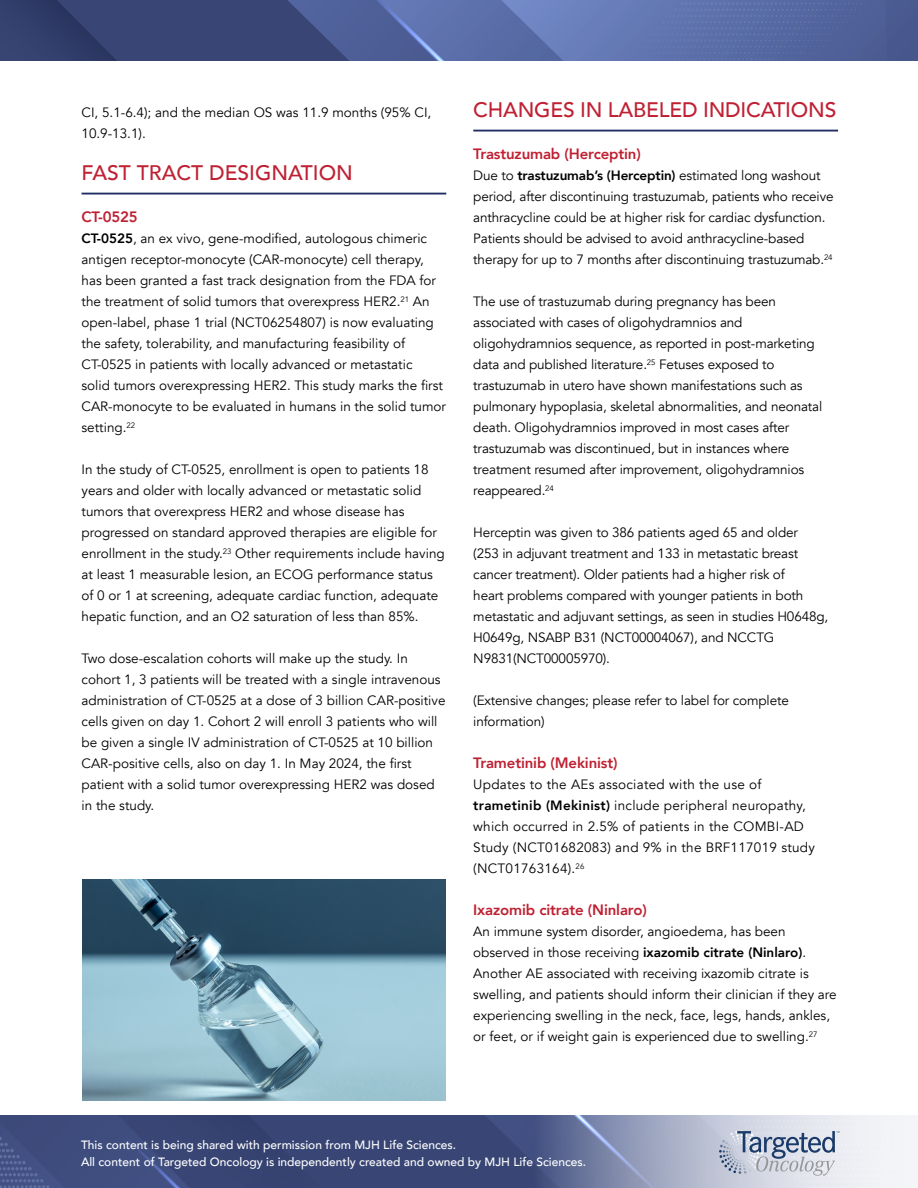
<style>
.page{position:relative;width:918px;height:1188px;background:#fff}
.page>*{position:absolute;margin:0;border:0;box-sizing:border-box;transform-origin:0 0}
.t1{font:500 21px "Avenir";letter-spacing:-.01em;color:#bf2133}
.t2{font:800 15px "Avenir";letter-spacing:-.01em;color:#bf2133}
.t3{font:13.5px/21px "Avenir";color:#000}
.t4{font:13.5px/21px "Avenir";letter-spacing:.02em;color:#000}
.t5{font:500 12px/16.5px "Avenir";color:#fff}
.s1{font-weight:800}
</style>
<div class="page">
<img style="left:0;top:0;width:918px;height:61px">
<img style="left:0;top:1115px;width:531px;height:73px">
<svg style="left:531px;top:1115px;width:386px;height:73px"></svg>
<svg style="left:719px;top:1130px;width:120px;height:46px;background:#b8bfcf"></svg>
<hr style="left:82px;top:193px;width:364px;height:2px;background:#212e63">
<hr style="left:473px;top:130px;width:365px;height:2px;background:#212e63">
<img style="left:82px;top:879px;width:364px;height:221px">
<p class="t3" style="left:82px;top:102px;width:351px">CI, 5.1-6.4); and the median OS was 11.9 months (95% CI,<br>10.9-13.1).</p>
<h1 class="t1" style="left:82px;top:155px;width:273px">FAST TRACT DESIGNATION</h1>
<p class="t2" style="left:82px;top:205px;width:58px">CT-0525</p>
<p class="t3" style="left:82px;top:228px;width:366px"><span class="s1">CT-0525</span>, an ex vivo, gene-modified, autologous chimeric antigen receptor-monocyte (CAR-monocyte) cell therapy, has been granted a fast track designation from the FDA for the treatment of solid tumors that overexpress HER2.<sup>21</sup> An open-label, phase 1 trial (NCT06254807) is now evaluating the safety, tolerability, and manufacturing feasibility of CT-0525 in patients with locally advanced or metastatic<br>solid tumors overexpressing HER2. This study marks the first CAR-monocyte to be evaluated in humans in the solid tumor setting.<sup>22</sup></p>
<p class="t3" style="left:82px;top:459px;width:365px">In the study of CT-0525, enrollment is open to patients 18 years and older with locally advanced or metastatic solid tumors that overexpress HER2 and whose disease has progressed on standard approved therapies are eligible for enrollment in the study.<sup>23</sup> Other requirements include having at least 1 measurable lesion, an ECOG performance status of 0 or 1 at screening, adequate cardiac function, adequate hepatic function, and an O2 saturation of less than 85%.</p>
<p class="t3" style="left:82px;top:648px;width:365px">Two dose-escalation cohorts will make up the study. In cohort 1, 3 patients will be treated with a single intravenous administration of CT-0525 at a dose of 3 billion CAR-positive cells given on day 1. Cohort 2 will enroll 3 patients who will be given a single IV administration of CT-0525 at 10 billion CAR-positive cells, also on day 1. In May 2024, the first patient with a solid tumor overexpressing HER2 was dosed in the study.</p>
<h1 class="t1" style="left:473px;top:92px;width:365px">CHANGES IN LABELED INDICATIONS</h1>
<p class="t2" style="left:473px;top:142px;width:169px">Trastuzumab (Herceptin)</p>
<p class="t3" style="left:473px;top:165px;width:362px">Due to <span class="s1">trastuzumab’s (Herceptin)</span> estimated long washout period, after discontinuing trastuzumab, patients who receive anthracycline could be at higher risk for cardiac dysfunction.<br>Patients should be advised to avoid anthracycline-based therapy for up to 7 months after discontinuing trastuzumab.<sup>24</sup></p>
<p class="t3" style="left:473px;top:291px;width:351px">The use of trastuzumab during pregnancy has been associated with cases of oligohydramnios and oligohydramnios sequence, as reported in post-marketing data and published literature.<sup>25</sup> Fetuses exposed to trastuzumab in utero have shown manifestations such as pulmonary hypoplasia, skeletal abnormalities, and neonatal death. Oligohydramnios improved in most cases after trastuzumab was discontinued, but in instances where treatment resumed after improvement, oligohydramnios reappeared.<sup>24</sup></p>
<p class="t3" style="left:473px;top:522px;width:357px">Herceptin was given to 386 patients aged 65 and older<br>(253 in adjuvant treatment and 133 in metastatic breast cancer treatment). Older patients had a higher risk of<br>heart problems compared with younger patients in both metastatic and adjuvant settings, as seen in studies H0648g, H0649g, NSABP B31 (NCT00004067), and NCCTG N9831(NCT00005970).</p>
<p class="t3" style="left:473px;top:690px;width:317px">(Extensive changes; please refer to label for complete information)</p>
<p class="t2" style="left:473px;top:751px;width:146px">Trametinib (Mekinist)</p>
<p class="t4" style="left:473px;top:774px;width:343px">Updates to the AEs associated with the use of <span class="s1">trametinib (Mekinist)</span> include peripheral neuropathy, which occurred in 2.5% of patients in the COMBI-AD Study (NCT01682083) and 9% in the BRF117019 study (NCT01763164).<sup>26</sup></p>
<p class="t2" style="left:473px;top:898px;width:175px">Ixazomib citrate (Ninlaro)</p>
<p class="t3" style="left:473px;top:921px;width:365px">An immune system disorder, angioedema, has been observed in those receiving <span class="s1">ixazomib citrate (Ninlaro)</span>.<br>Another AE associated with receiving ixazomib citrate is swelling, and patients should inform their clinician if they are experiencing swelling in the neck, face, legs, hands, ankles, or feet, or if weight gain is experienced due to swelling.<sup>27</sup></p>
<p class="t5" style="left:81px;top:1136px;width:507px">This content is being shared with permission from MJH Life Sciences.<br>All content of Targeted Oncology is independently created and owned by MJH Life Sciences.</p>
</div>
